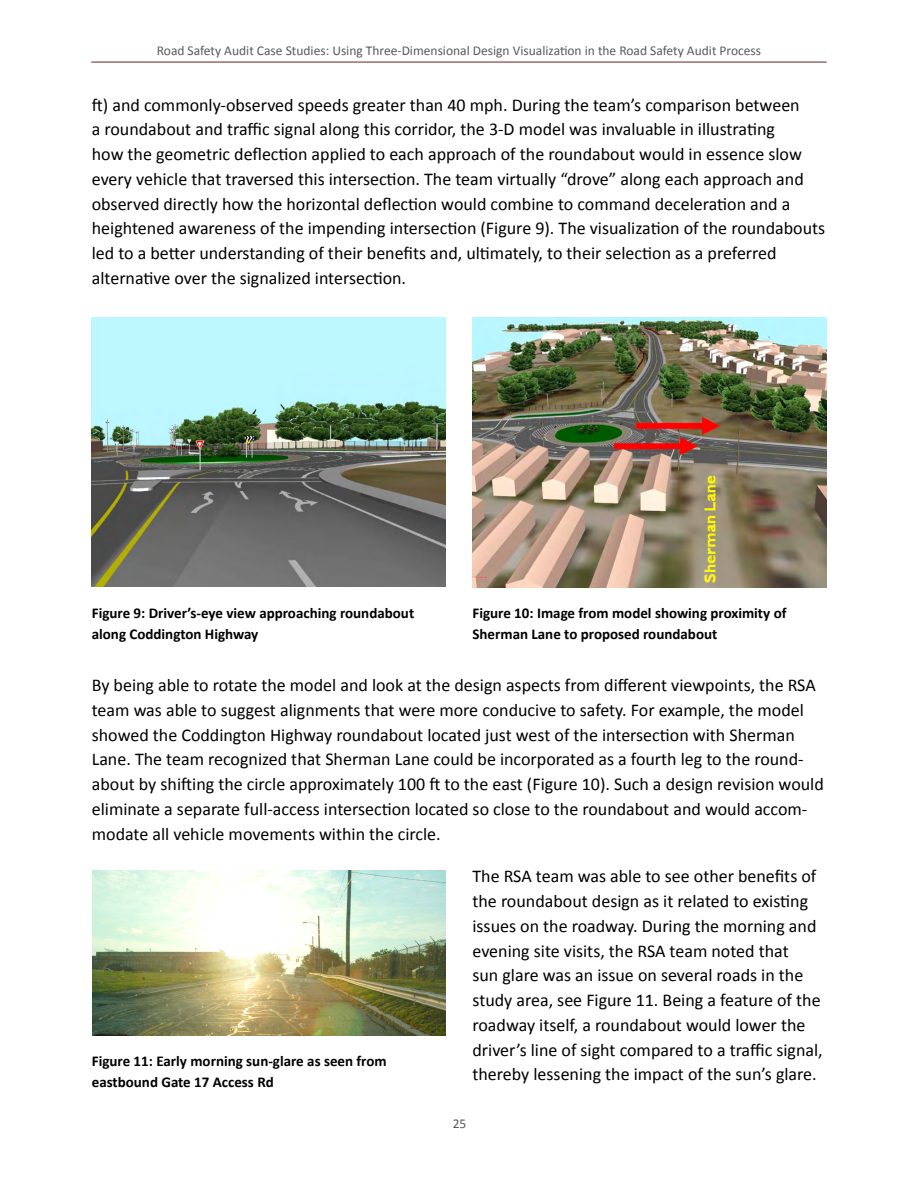
<style>
.page{position:relative;width:918px;height:1188px;background:#fff}
.page>*{position:absolute;margin:0;border:0;box-sizing:border-box;transform-origin:0 0}
.t1{font:18px/24.8px "Calibri";color:#000}
.t2{font:700 15px/21px "Calibri";color:#000}
.t3{font:13.5px "Calibri";color:#58595b}
</style>
<div class="page">
<hr style="left:91px;top:62px;width:736px;height:1px;background:#711f1e">
<img style="left:92px;top:317px;width:354px;height:270px">
<img style="left:472px;top:318px;width:354px;height:269px">
<img style="left:92px;top:871px;width:353px;height:164px">
<p class="t3" style="left:157px;top:42px;width:606px">Road Safety Audit Case Studies: Using Three-Dimensional Design Visualization in the Road Safety Audit Process</p>
<p class="t1" style="left:92px;top:92px;width:735px">ft) and commonly-observed speeds greater than 40 mph. During the team’s comparison between<br>a roundabout and traffic signal along this corridor, the 3-D model was invaluable in illustrating<br>how the geometric deflection applied to each approach of the roundabout would in essence slow every vehicle that traversed this intersection. The team virtually “drove” along each approach and observed directly how the horizontal deflection would combine to command deceleration and a heightened awareness of the impending intersection (Figure 9). The visualization of the roundabouts led to a better understanding of their benefits and, ultimately, to their selection as a preferred alternative over the signalized intersection.</p>
<p class="t2" style="left:92px;top:602px;width:324px">Figure 9: Driver’s-eye view approaching roundabout along Coddington Highway</p>
<p class="t2" style="left:472px;top:602px;width:316px">Figure 10: Image from model showing proximity of<br>Sherman Lane to proposed roundabout</p>
<p class="t1" style="left:92px;top:673px;width:734px">By being able to rotate the model and look at the design aspects from different viewpoints, the RSA team was able to suggest alignments that were more conducive to safety. For example, the model showed the Coddington Highway roundabout located just west of the intersection with Sherman Lane. The team recognized that Sherman Lane could be incorporated as a fourth leg to the round&shy;about by shifting the circle approximately 100 ft to the east (Figure 10). Such a design revision would eliminate a separate full-access intersection located so close to the roundabout and would accom&shy;modate all vehicle movements within the circle.</p>
<p class="t1" style="left:472px;top:864px;width:352px">The RSA team was able to see other benefits of the roundabout design as it related to existing issues on the roadway. During the morning and evening site visits, the RSA team noted that<br>sun glare was an issue on several roads in the study area, see Figure 11. Being a feature of the roadway itself, a roundabout would lower the driver’s line of sight compared to a traffic signal, thereby lessening the impact of the sun’s glare.</p>
<p class="t2" style="left:92px;top:1051px;width:296px">Figure 11: Early morning sun-glare as seen from eastbound Gate 17 Access Rd</p>
<p class="t3" style="left:453px;top:1115px;width:15px">25</p>
</div>
